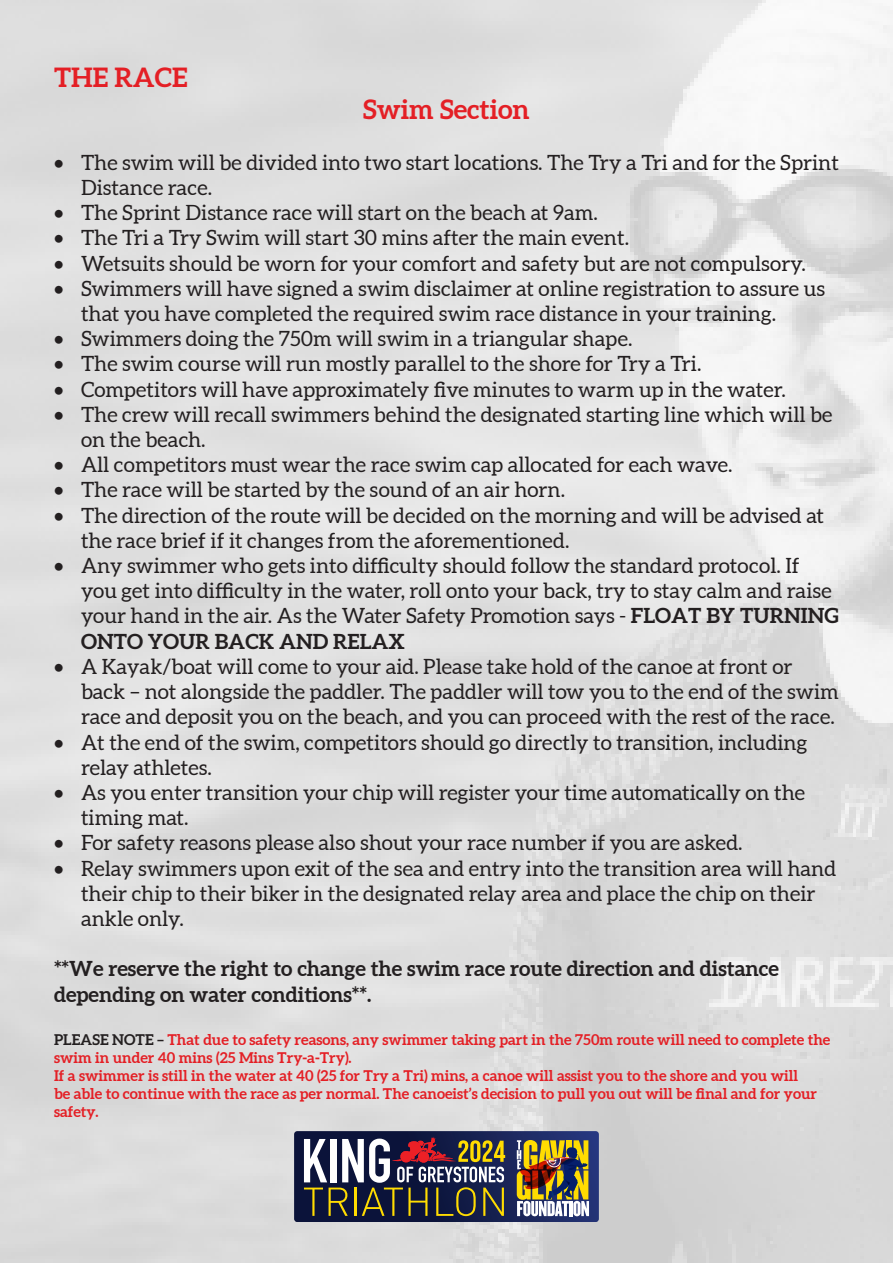
<style>
.page{position:relative;width:893px;height:1263px;background:#fff}
.page>*{position:absolute;margin:0;border:0;box-sizing:border-box;transform-origin:0 0}
.t1{font:700 27px "Aleo";color:#e41f25}
.t2{font:21px/25.2px "Aleo";color:#231f20}
.t3{font:700 21px/25.2px "Aleo";color:#231f20}
.t4{font:700 15px/18px "Aleo";color:#e41f25}
.s1{font-weight:700}
.s2{color:#231f20}
</style>
<div class="page">
<svg style="left:294px;top:1131px;width:305px;height:91px;background:#595458"></svg>
<p class="t1" style="left:54px;top:61px;width:135px">THE RACE</p>
<p class="t1" style="left:363px;top:93px;width:168px">Swim Section</p>
<p class="t2" style="left:81px;top:151px;width:759px;text-indent:-27px">• The swim will be divided into two start locations. The Try a Tri and for the Sprint<br>Distance race.</p>
<p class="t2" style="left:54px;top:201px;width:545px">• The Sprint Distance race will start on the beach at 9am.</p>
<p class="t2" style="left:54px;top:226px;width:577px">• The Tri a Try Swim will start 30 mins after the main event.</p>
<p class="t2" style="left:54px;top:251px;width:753px">• Wetsuits should be worn for your comfort and safety but are not compulsory.</p>
<p class="t2" style="left:81px;top:277px;width:745px;text-indent:-27px">• Swimmers will have signed a swim disclaimer at online registration to assure us that you have completed the required swim race distance in your training.</p>
<p class="t2" style="left:54px;top:327px;width:580px">• Swimmers doing the 750m will swim in a triangular shape.</p>
<p class="t2" style="left:54px;top:352px;width:649px">• The swim course will run mostly parallel to the shore for Try a Tri.</p>
<p class="t2" style="left:54px;top:377px;width:733px">• Competitors will have approximately five minutes to warm up in the water.</p>
<p class="t2" style="left:81px;top:403px;width:753px;text-indent:-27px">• The crew will recall swimmers behind the designated starting line which will be on the beach.</p>
<p class="t2" style="left:54px;top:453px;width:680px">• All competitors must wear the race swim cap allocated for each wave.</p>
<p class="t2" style="left:54px;top:478px;width:513px">• The race will be started by the sound of an air horn.</p>
<p class="t2" style="left:81px;top:503px;width:745px;text-indent:-27px">• The direction of the route will be decided on the morning and will be advised at the race brief if it changes from the aforementioned.</p>
<p class="t2" style="left:81px;top:554px;width:759px;text-indent:-27px">• Any swimmer who gets into difficulty should follow the standard protocol. If you get into difficulty in the water, roll onto your back, try to stay calm and raise your hand in the air. As the Water Safety Promotion says - <span class="s1">FLOAT BY TURNING ONTO YOUR BACK AND RELAX</span></p>
<p class="t2" style="left:81px;top:655px;width:759px;text-indent:-27px">• A Kayak/boat will come to your aid. Please take hold of the canoe at front or back – not alongside the paddler. The paddler will tow you to the end of the swim race and deposit you on the beach, and you can proceed with the rest of the race.</p>
<p class="t2" style="left:81px;top:730px;width:728px;text-indent:-27px">• At the end of the swim, competitors should go directly to transition, including relay athletes.</p>
<p class="t2" style="left:81px;top:781px;width:726px;text-indent:-27px">• As you enter transition your chip will register your time automatically on the timing mat.</p>
<p class="t2" style="left:54px;top:831px;width:690px">• For safety reasons please also shout your race number if you are asked.</p>
<p class="t2" style="left:81px;top:856px;width:757px;text-indent:-27px">• Relay swimmers upon exit of the sea and entry into the transition area will hand their chip to their biker in the designated relay area and place the chip on their ankle only.</p>
<p class="t3" style="left:54px;top:957px;width:727px">**We reserve the right to change the swim race route direction and distance depending on water conditions**.</p>
<p class="t4" style="left:54px;top:1031px;width:778px"><span class="s2">PLEASE NOTE –</span> That due to safety reasons, any swimmer taking part in the 750m route will need to complete the swim in under 40 mins (25 Mins Try-a-Try).</p>
<p class="t4" style="left:54px;top:1067px;width:764px">If a swimmer is still in the water at 40 (25 for Try a Tri) mins, a canoe will assist you to the shore and you will be able to continue with the race as per normal. The canoeist’s decision to pull you out will be final and for your safety.</p>
</div>
